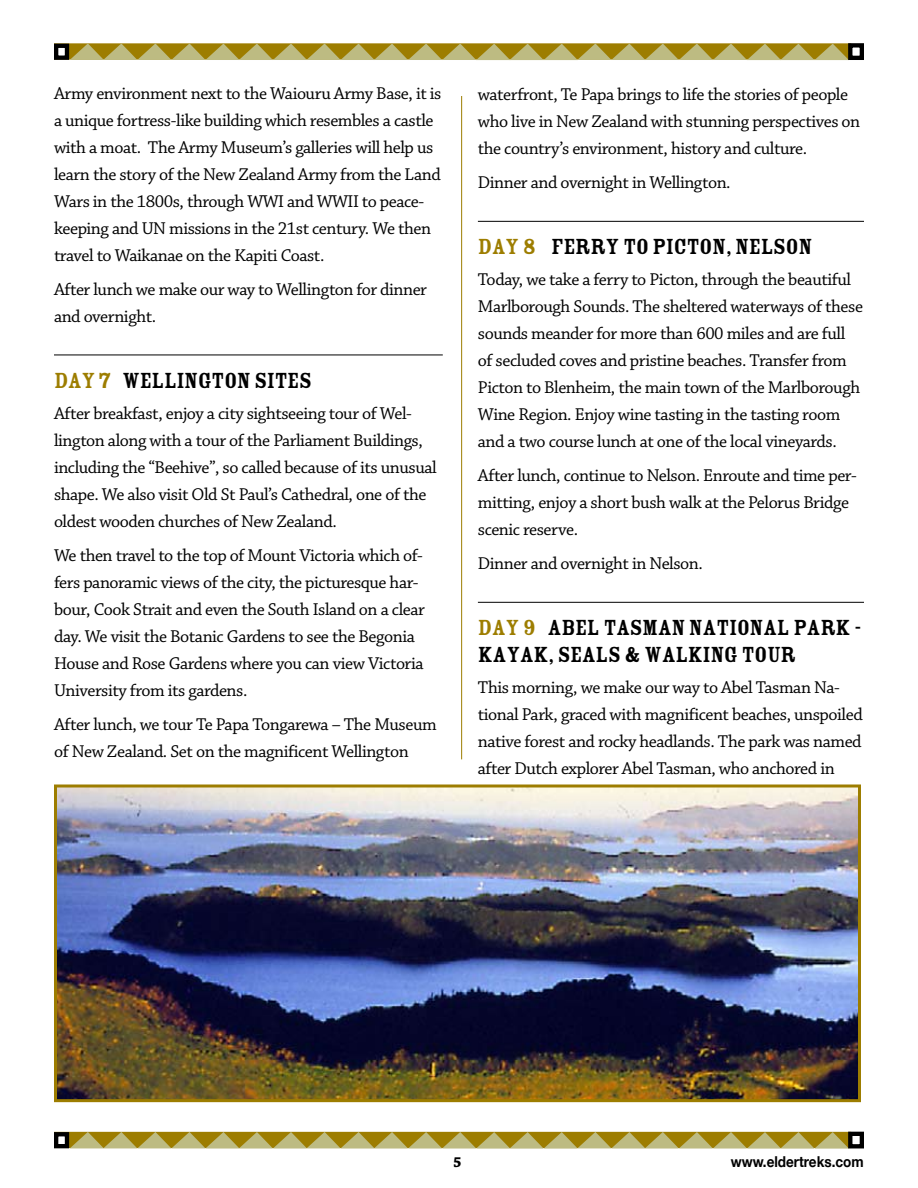
<style>
.page{position:relative;width:918px;height:1188px;background:#fff}
.page>*{position:absolute;margin:0;border:0;box-sizing:border-box;transform-origin:0 0}
.t1{font:24px "Rosewood Std Fill";letter-spacing:-.025em;color:#000}
.t2{font:18px/27px "Chaparral Pro";letter-spacing:-.025em;color:#000}
.t3{font:700 15px "Helvetica Neue";color:#000;scale:.9 1}
.t4{font:700 15px "Chaparral Pro";color:#000}
.s1{color:#9d7d00}
</style>
<div class="page">
<svg style="left:70px;top:1132px;width:779px;height:17px"></svg>
<div style="left:54px;top:1132px;width:15px;height:16px;border:4px solid #000"></div>
<div style="left:848px;top:1132px;width:16px;height:16px;border:4px solid #000"></div>
<svg style="left:70px;top:43px;width:778px;height:17px"></svg>
<div style="left:54px;top:44px;width:15px;height:16px;border:4px solid #000"></div>
<div style="left:848px;top:43px;width:16px;height:17px;border:4px solid #000"></div>
<hr style="left:54px;top:355px;width:389px;height:1px;background:#000">
<hr style="left:478px;top:221px;width:386px;height:1px;background:#000">
<hr style="left:478px;top:602px;width:386px;height:1px;background:#000">
<hr style="left:461px;top:96px;width:1px;height:663px;background:#9d7d00">
<img style="left:58px;top:788px;width:799px;height:310px">
<div style="left:54px;top:784px;width:807px;height:318px;border:3px solid #9d7d00"></div>
<p class="t2" style="left:54px;top:80px;width:389px">Army environment next to the Waiouru Army Base, it is a unique fortress-like building which resembles a castle with a moat. The Army Museum’s galleries will help us learn the story of the New Zealand Army from the Land Wars in the 1800s, through WWI and WWII to peace&shy;keeping and UN missions in the 21st century. We then travel to Waikanae on the Kapiti Coast.</p>
<p class="t2" style="left:54px;top:276px;width:375px">After lunch we make our way to Wellington for dinner and overnight.</p>
<h1 class="t1" style="left:54px;top:367px;width:110px"><span class="s1">DAY 7</span> WELLIN</h1>
<h1 class="t1" style="left:198px;top:367px;width:113px">GTON SITES</h1>
<p class="t2" style="left:54px;top:401px;width:384px">After breakfast, enjoy a city sightseeing tour of Wel&shy;lington along with a tour of the Parliament Buildings, including the “Beehive”, so called because of its unusual shape. We also visit Old St Paul’s Cathedral, one of the oldest wooden churches of New Zealand.</p>
<p class="t2" style="left:54px;top:542px;width:372px">We then travel to the top of Mount Victoria which of&shy;fers panoramic views of the city, the picturesque har&shy;bour, Cook Strait and even the South Island on a clear day. We visit the Botanic Gardens to see the Begonia House and Rose Gardens where you can view Victoria University from its gardens.</p>
<p class="t2" style="left:54px;top:711px;width:384px">After lunch, we tour Te Papa Tongarewa – The Museum of New Zealand. Set on the magnificent Wellington</p>
<p class="t2" style="left:478px;top:82px;width:384px">waterfront, Te Papa brings to life the stories of people who live in New Zealand with stunning perspectives on the country’s environment, history and culture.</p>
<p class="t2" style="left:478px;top:169px;width:254px">Dinner and overnight in Wellington.</p>
<h1 class="t1" style="left:478px;top:234px;width:334px"><span class="s1">DAY 8</span> FERRY TO PICTON, NELSON</h1>
<p class="t2" style="left:478px;top:267px;width:387px">Today, we take a ferry to Picton, through the beautiful Marlborough Sounds. The sheltered waterways of these sounds meander for more than 600 miles and are full of secluded coves and pristine beaches. Transfer from Picton to Blenheim, the main town of the Marlborough Wine Region. Enjoy wine tasting in the tasting room and a two course lunch at one of the local vineyards.</p>
<p class="t2" style="left:478px;top:463px;width:380px">After lunch, continue to Nelson. Enroute and time per&shy;mitting, enjoy a short bush walk at the Pelorus Bridge scenic reserve.</p>
<p class="t2" style="left:478px;top:550px;width:227px">Dinner and overnight in Nelson.</p>
<h1 class="t1" style="left:478px;top:615px;width:286px"><span class="s1">DAY 9</span> ABEL TASMAN NATIONAL</h1>
<h1 class="t1" style="left:793px;top:615px;width:69px">PARK -</h1>
<h1 class="t1" style="left:478px;top:642px;width:118px">KAYAK, SEALS</h1>
<h1 class="t1" style="left:624px;top:642px;width:173px">&amp; WALKING TOUR</h1>
<p class="t2" style="left:478px;top:675px;width:386px">This morning, we make our way to Abel Tasman Na&shy;tional Park, graced with magnificent beaches, unspoiled native forest and rocky headlands. The park was named after Dutch explorer Abel Tasman, who anchored in</p>
<p class="t4" style="left:453px;top:1154px;width:10px">5</p>
<p class="t3" style="left:731px;top:1153px;width:149px">www.eldertreks.com</p>
</div>
